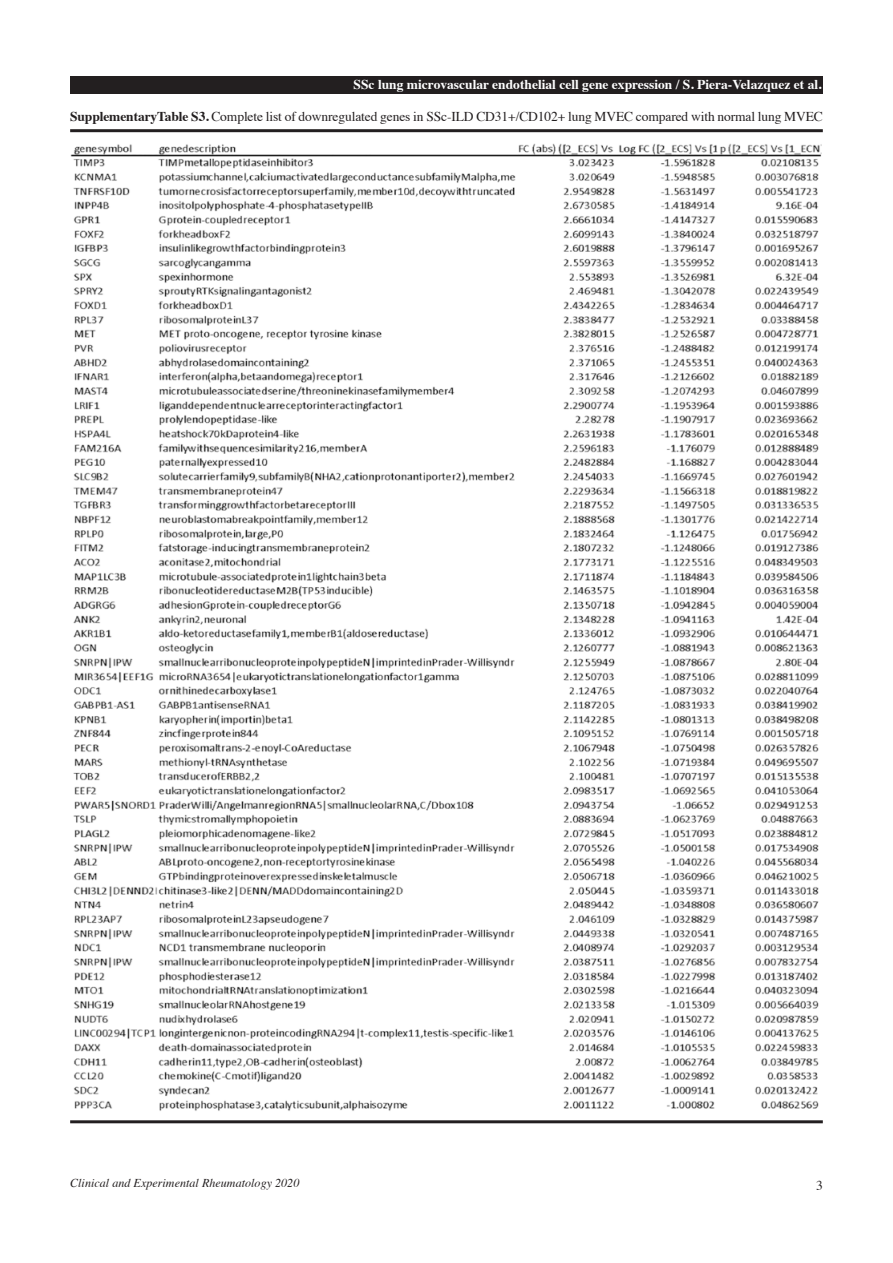
<style>
.page{position:relative;width:893px;height:1263px;background:#fff}
.page>*{position:absolute;margin:0;border:0;box-sizing:border-box;transform-origin:0 0}
.t1{font:13.5px "Times";letter-spacing:-.01em;color:#231f20}
.t2{font:700 13.5px "Times";color:#fff}
.t3{font:italic 12px "Times";letter-spacing:.005em;color:#231f20}
.s1{font-weight:700}
</style>
<div class="page">
<div style="left:70px;top:77px;width:753px;height:17px;background:#231f20"></div>
<img style="left:70px;top:143px;width:752px;height:968px">
<hr style="left:70px;top:129px;width:753px;height:3px;background:#231f20">
<hr style="left:70px;top:1120px;width:753px;height:3px;background:#231f20">
<p class="t2" style="left:354px;top:71px;width:469px">SSc lung microvascular endothelial cell gene expression / S. Piera-Velazquez et al.</p>
<p class="t1" style="left:70px;top:104px;width:754px"><span class="s1">SupplementaryTable S3.</span> Complete list of downregulated genes in SSc-ILD CD31+/CD102+ lung MVEC compared with normal lung MVEC</p>
<p class="t3" style="left:70px;top:1172px;width:231px">Clinical and Experimental Rheumatology 2020</p>
<p class="t1" style="left:816px;top:1173px;width:8px">3</p>
</div>
